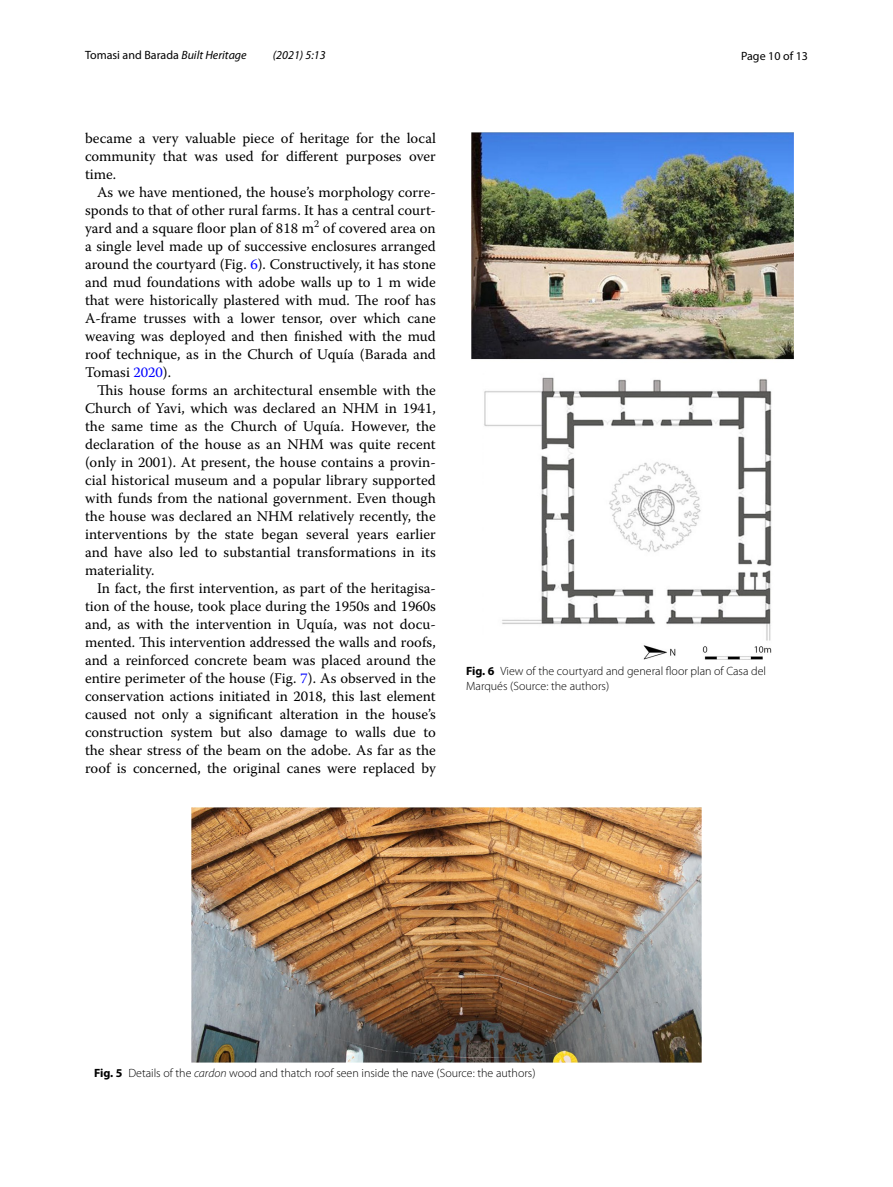
<style>
.page{position:relative;width:893px;height:1187px;background:#fff}
.page>*{position:absolute;margin:0;border:0;box-sizing:border-box;transform-origin:0 0}
.t1{font:14.7px/18px "Warnock Pro";color:#000;text-align:justify}
.t2{font:300 12px/15px "Myriad Pro";color:#000}
.t3{font:12px "Myriad Pro";color:#000}
.t4{font:italic 12px "Myriad Pro";color:#000}
.s1{font-style:italic}
.s2{color:#00f}
.s3{font-weight:700}
</style>
<div class="page">
<img style="left:191px;top:807px;width:511px;height:254px">
<img style="left:472px;top:133px;width:321px;height:526px">
<p class="t3" style="left:85px;top:48px;width:163px">Tomasi and Barada <span class="s1">Built Heritage</span></p>
<p class="t4" style="left:273px;top:48px;width:54px">(2021) 5:13</p>
<p class="t3" style="left:741px;top:48px;width:68px">Page 10 of 13</p>
<p class="t1" style="left:85px;top:128px;width:352px">became a very valuable piece of heritage for the local community that was used for different purposes over time.</p>
<p class="t1" style="left:85px;top:182px;width:352px;text-indent:12px">As we have mentioned, the house’s morphology corre&shy;sponds to that of other rural farms. It has a central court&shy;yard and a square floor plan of 818 m<sup>2</sup> of covered area on a single level made up of successive enclosures arranged around the courtyard (Fig. <span class="s2">6</span>). Constructively, it has stone and mud foundations with adobe walls up to 1 m wide that were historically plastered with mud. The roof has A-frame trusses with a lower tensor, over which cane weaving was deployed and then finished with the mud roof technique, as in the Church of Uquía (Barada and Tomasi <span class="s2">2020</span>).</p>
<p class="t1" style="left:85px;top:380px;width:352px;text-indent:12px">This house forms an architectural ensemble with the Church of Yavi, which was declared an NHM in 1941, the same time as the Church of Uquía. However, the declaration of the house as an NHM was quite recent (only in 2001). At present, the house contains a provin&shy;cial historical museum and a popular library supported with funds from the national government. Even though the house was declared an NHM relatively recently, the interventions by the state began several years earlier and have also led to substantial transformations in its materiality.</p>
<p class="t1" style="left:85px;top:578px;width:352px;text-indent:12px">In fact, the first intervention, as part of the heritagisa&shy;tion of the house, took place during the 1950s and 1960s and, as with the intervention in Uquía, was not docu&shy;mented. This intervention addressed the walls and roofs, and a reinforced concrete beam was placed around the entire perimeter of the house (Fig. <span class="s2">7</span>). As observed in the conservation actions initiated in 2018, this last element caused not only a significant alteration in the house’s construction system but also damage to walls due to the shear stress of the beam on the adobe. As far as the roof is concerned, the original canes were replaced by</p>
<p class="t2" style="left:466px;top:663px;width:301px"><span class="s3">Fig. 6</span> View of the courtyard and general floor plan of Casa del<br>Marqués (Source: the authors)</p>
<p class="t2" style="left:94px;top:1065px;width:443px"><span class="s3">Fig. 5</span> Details of the <span class="s1">cardon</span> wood and thatch roof seen inside the nave (Source: the authors)</p>
</div>
